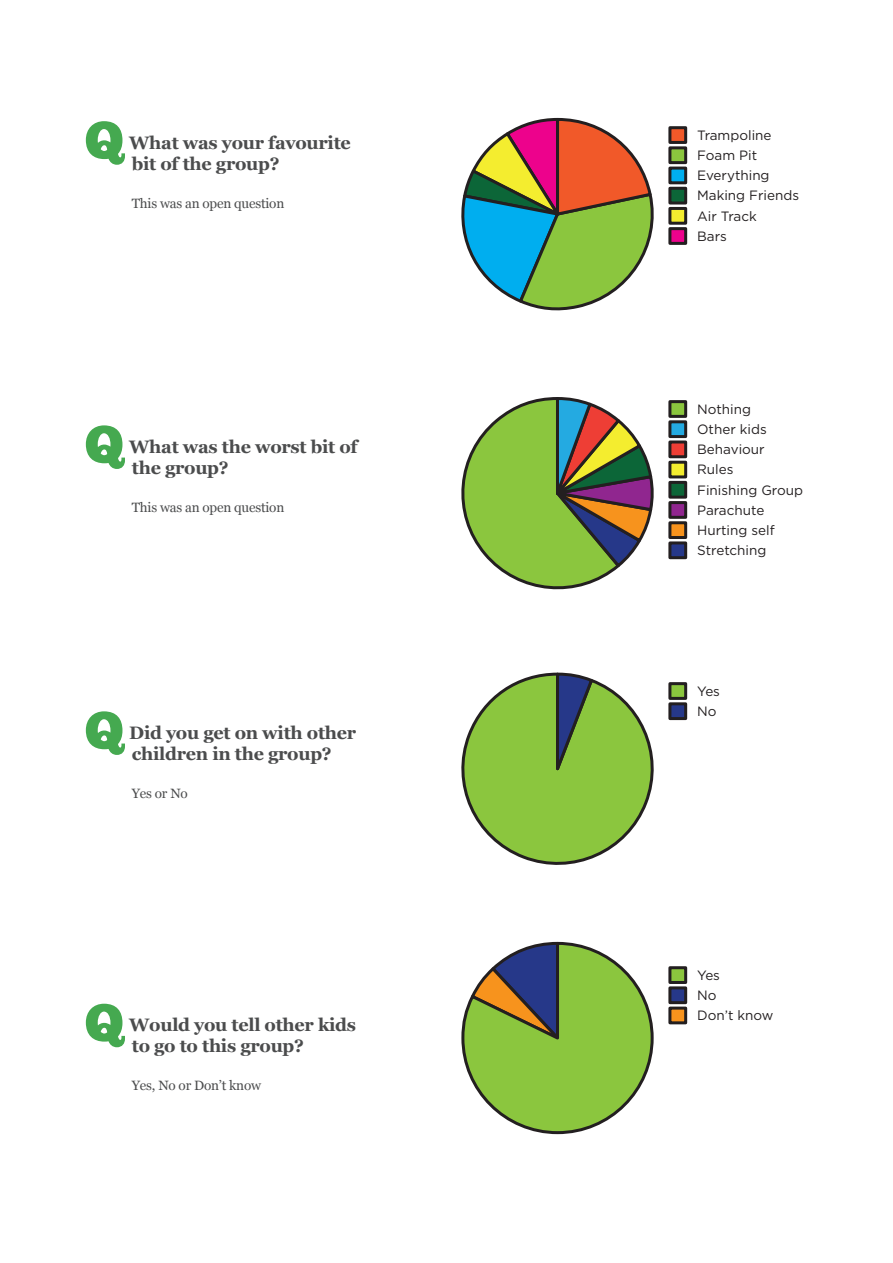
<style>
.page{position:relative;width:893px;height:1263px;background:#fff}
.page>*{position:absolute;margin:0;border:0;box-sizing:border-box;transform-origin:0 0}
.question{font:54px "Chunk Five";color:#45a950}
.question-2{font:700 18px/21px "Georgia";letter-spacing:-.015em;color:#4b4c4d}
.t1{font:13.5px/20.2px "Gotham";color:#231f20}
.explainer{font:13.5px "Georgia";letter-spacing:-.015em;color:#4b4c4d}
</style>
<div class="page">
<svg style="left:461px;top:672px;width:193px;height:193px"></svg>
<svg style="left:461px;top:397px;width:193px;height:193px"></svg>
<svg style="left:461px;top:117px;width:193px;height:194px"></svg>
<svg style="left:461px;top:941px;width:193px;height:194px"></svg>
<div style="left:670px;top:128px;width:16px;height:14px;background:#f15929"></div>
<div style="left:668px;top:126px;width:19px;height:18px;border:3px solid #231f20"></div>
<div style="left:670px;top:148px;width:16px;height:15px;background:#8bc63e"></div>
<div style="left:668px;top:146px;width:19px;height:18px;border:3px solid #231f20"></div>
<div style="left:670px;top:168px;width:16px;height:15px;background:#00aeef"></div>
<div style="left:668px;top:167px;width:19px;height:17px;border:3px solid #231f20"></div>
<div style="left:670px;top:188px;width:16px;height:15px;background:#0c6638"></div>
<div style="left:668px;top:187px;width:19px;height:17px;border:3px solid #231f20"></div>
<div style="left:670px;top:208px;width:16px;height:15px;background:#f4ed2f"></div>
<div style="left:668px;top:207px;width:19px;height:18px;border:3px solid #231f20"></div>
<div style="left:670px;top:229px;width:16px;height:14px;background:#ed028c"></div>
<div style="left:668px;top:227px;width:19px;height:18px;border:3px solid #231f20"></div>
<div style="left:670px;top:402px;width:16px;height:14px;background:#8bc63e"></div>
<div style="left:668px;top:400px;width:19px;height:18px;border:3px solid #231f20"></div>
<div style="left:670px;top:422px;width:16px;height:15px;background:#24aae1"></div>
<div style="left:668px;top:420px;width:19px;height:18px;border:3px solid #231f20"></div>
<div style="left:670px;top:684px;width:16px;height:14px;background:#8bc63e"></div>
<div style="left:668px;top:682px;width:19px;height:18px;border:3px solid #231f20"></div>
<div style="left:670px;top:704px;width:16px;height:14px;background:#263889"></div>
<div style="left:668px;top:702px;width:19px;height:18px;border:3px solid #231f20"></div>
<div style="left:670px;top:968px;width:16px;height:14px;background:#8bc63e"></div>
<div style="left:668px;top:966px;width:19px;height:18px;border:3px solid #231f20"></div>
<div style="left:670px;top:988px;width:16px;height:15px;background:#263889"></div>
<div style="left:668px;top:986px;width:19px;height:18px;border:3px solid #231f20"></div>
<div style="left:670px;top:1008px;width:16px;height:15px;background:#f7931d"></div>
<div style="left:668px;top:1006px;width:19px;height:18px;border:3px solid #231f20"></div>
<div style="left:670px;top:442px;width:16px;height:15px;background:#ee3e35"></div>
<div style="left:668px;top:440px;width:19px;height:18px;border:3px solid #231f20"></div>
<div style="left:670px;top:462px;width:16px;height:15px;background:#f4ed2f"></div>
<div style="left:668px;top:461px;width:19px;height:17px;border:3px solid #231f20"></div>
<div style="left:670px;top:482px;width:16px;height:15px;background:#0c6638"></div>
<div style="left:668px;top:481px;width:19px;height:18px;border:3px solid #231f20"></div>
<div style="left:670px;top:503px;width:16px;height:14px;background:#90268f"></div>
<div style="left:668px;top:501px;width:19px;height:18px;border:3px solid #231f20"></div>
<div style="left:670px;top:523px;width:16px;height:14px;background:#f7931d"></div>
<div style="left:668px;top:521px;width:19px;height:18px;border:3px solid #231f20"></div>
<div style="left:670px;top:543px;width:16px;height:15px;background:#263889"></div>
<div style="left:668px;top:541px;width:19px;height:18px;border:3px solid #231f20"></div>
<p class="question" style="left:85px;top:108px;width:42px">Q</p>
<p class="question-2" style="left:129px;top:131px;width:223px">What was your favourite bit of the group?</p>
<p class="explainer" style="left:132px;top:193px;width:154px">This was an open question</p>
<p class="question" style="left:85px;top:412px;width:42px">Q</p>
<p class="question-2" style="left:129px;top:435px;width:230px">What was the worst bit of the group?</p>
<p class="explainer" style="left:132px;top:497px;width:154px">This was an open question</p>
<p class="question" style="left:85px;top:698px;width:42px">Q</p>
<p class="question-2" style="left:129px;top:721px;width:228px">Did you get on with other children in the group?</p>
<p class="explainer" style="left:132px;top:783px;width:57px">Yes or No</p>
<p class="question" style="left:85px;top:990px;width:42px">Q</p>
<p class="question-2" style="left:129px;top:1013px;width:228px">Would you tell other kids to go to this group?</p>
<p class="explainer" style="left:132px;top:1075px;width:131px">Yes, No or Don’t know</p>
<p class="t1" style="left:697px;top:124px;width:103px">Trampoline<br>Foam Pit<br>Everything<br>Making Friends<br>Air Track<br>Bars</p>
<p class="t1" style="left:697px;top:398px;width:107px">Nothing<br>Other kids<br>Behaviour<br>Rules<br>Finishing Group<br>Parachute<br>Hurting self<br>Stretching</p>
<p class="t1" style="left:697px;top:680px;width:24px">Yes<br>No</p>
<p class="t1" style="left:697px;top:964px;width:78px">Yes<br>No<br>Don’t know</p>
</div>
